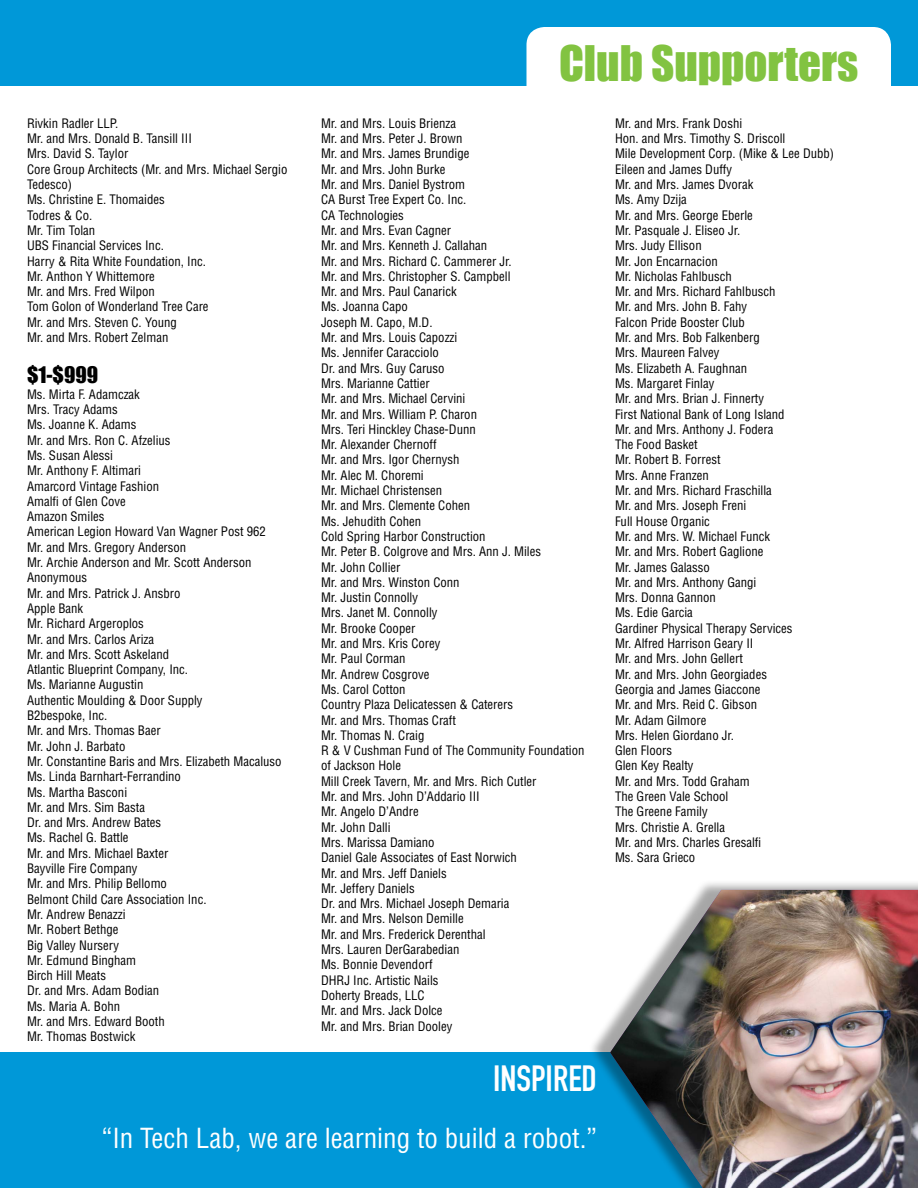
<style>
.page{position:relative;width:918px;height:1188px;background:#fff}
.page>*{position:absolute;margin:0;border:0;box-sizing:border-box;transform-origin:0 0}
.t1{font:45px "Impact";color:#82c341}
.t2{font:700 36px "DIN Condensed";color:#fff}
.t3{font:condensed 27px "Helvetica";color:#fff}
.t4{font:21px "Impact";color:#000}
.t5{font:condensed 12.75px/15.3px "Helvetica";color:#000}
</style>
<div class="page">
<div style="left:0;top:0;width:918px;height:86px;background:#0098d8"></div>
<div style="left:0;top:1052px;width:918px;height:136px;background:#0098d8"></div>
<div style="left:588px;top:879px;width:330px;height:309px;background:#000;opacity:.35"></div>
<img style="left:610px;top:890px;width:308px;height:298px">
<div style="left:526px;top:27px;width:365px;height:87px;background:#fff;border-radius:18px"></div>
<h1 class="t1" style="left:559px;top:28px;width:301px">Club Supporters</h1>
<p class="t5" style="left:321px;top:115px;width:265px">Mr. and Mrs. Louis Brienza<br>Mr. and Mrs. Peter J. Brown<br>Mr. and Mrs. James Brundige<br>Mr. and Mrs. John Burke<br>Mr. and Mrs. Daniel Bystrom<br>CA Burst Tree Expert Co. Inc.<br>CA Technologies<br>Mr. and Mrs. Evan Cagner<br>Mr. and Mrs. Kenneth J. Callahan<br>Mr. and Mrs. Richard C. Cammerer Jr.<br>Mr. and Mrs. Christopher S. Campbell<br>Mr. and Mrs. Paul Canarick<br>Ms. Joanna Capo<br>Joseph M. Capo, M.D.<br>Mr. and Mrs. Louis Capozzi<br>Ms. Jennifer Caracciolo<br>Dr. and Mrs. Guy Caruso<br>Mrs. Marianne Cattier<br>Mr. and Mrs. Michael Cervini<br>Mr. and Mrs. William P. Charon<br>Mrs. Teri Hinckley Chase-Dunn<br>Mr. Alexander Chernoff<br>Mr. and Mrs. Igor Chernysh<br>Mr. Alec M. Choremi<br>Mr. Michael Christensen<br>Mr. and Mrs. Clemente Cohen<br>Ms. Jehudith Cohen<br>Cold Spring Harbor Construction<br>Mr. Peter B. Colgrove and Mrs. Ann J. Miles<br>Mr. John Collier<br>Mr. and Mrs. Winston Conn<br>Mr. Justin Connolly<br>Mrs. Janet M. Connolly<br>Mr. Brooke Cooper<br>Mr. and Mrs. Kris Corey<br>Mr. Paul Corman<br>Mr. Andrew Cosgrove<br>Ms. Carol Cotton<br>Country Plaza Delicatessen &amp; Caterers<br>Mr. and Mrs. Thomas Craft<br>Mr. Thomas N. Craig<br>R &amp; V Cushman Fund of The Community Foundation of Jackson Hole<br>Mill Creek Tavern, Mr. and Mrs. Rich Cutler<br>Mr. and Mrs. John D’Addario III<br>Mr. Angelo D’Andre<br>Mr. John Dalli<br>Mrs. Marissa Damiano<br>Daniel Gale Associates of East Norwich<br>Mr. and Mrs. Jeff Daniels<br>Mr. Jeffery Daniels<br>Dr. and Mrs. Michael Joseph Demaria<br>Mr. and Mrs. Nelson Demille<br>Mr. and Mrs. Frederick Derenthal<br>Mrs. Lauren DerGarabedian<br>Ms. Bonnie Devendorf<br>DHRJ Inc. Artistic Nails<br>Doherty Breads, LLC<br>Mr. and Mrs. Jack Dolce<br>Mr. and Mrs. Brian Dooley</p>
<p class="t5" style="left:615px;top:115px;width:221px">Mr. and Mrs. Frank Doshi<br>Hon. and Mrs. Timothy S. Driscoll<br>Mile Development Corp. (Mike &amp; Lee Dubb)<br>Eileen and James Duffy<br>Mr. and Mrs. James Dvorak<br>Ms. Amy Dzija<br>Mr. and Mrs. George Eberle<br>Mr. Pasquale J. Eliseo Jr.<br>Mrs. Judy Ellison<br>Mr. Jon Encarnacion<br>Mr. Nicholas Fahlbusch<br>Mr. and Mrs. Richard Fahlbusch<br>Mr. and Mrs. John B. Fahy<br>Falcon Pride Booster Club<br>Mr. and Mrs. Bob Falkenberg<br>Mrs. Maureen Falvey<br>Ms. Elizabeth A. Faughnan<br>Ms. Margaret Finlay<br>Mr. and Mrs. Brian J. Finnerty<br>First National Bank of Long Island<br>Mr. and Mrs. Anthony J. Fodera<br>The Food Basket<br>Mr. Robert B. Forrest<br>Mrs. Anne Franzen<br>Mr. and Mrs. Richard Fraschilla<br>Mr. and Mrs. Joseph Freni<br>Full House Organic<br>Mr. and Mrs. W. Michael Funck<br>Mr. and Mrs. Robert Gaglione<br>Mr. James Galasso<br>Mr. and Mrs. Anthony Gangi<br>Mrs. Donna Gannon<br>Ms. Edie Garcia<br>Gardiner Physical Therapy Services<br>Mr. Alfred Harrison Geary II<br>Mr. and Mrs. John Gellert<br>Mr. and Mrs. John Georgiades<br>Georgia and James Giaccone<br>Mr. and Mrs. Reid C. Gibson<br>Mr. Adam Gilmore<br>Mrs. Helen Giordano Jr.<br>Glen Floors<br>Glen Key Realty<br>Mr. and Mrs. Todd Graham<br>The Green Vale School<br>The Greene Family<br>Mrs. Christie A. Grella<br>Mr. and Mrs. Charles Gresalfi<br>Ms. Sara Grieco</p>
<h2 class="t2" style="left:493px;top:1054px;width:105px">INSPIRED</h2>
<h3 class="t3" style="left:102px;top:1121px;width:497px">“In Tech Lab, we are learning to build a robot.”</h3>
<p class="t5" style="left:27px;top:115px;width:262px">Rivkin Radler LLP.<br>Mr. and Mrs. Donald B. Tansill III<br>Mrs. David S. Taylor<br>Core Group Architects (Mr. and Mrs. Michael Sergio<br>Tedesco)<br>Ms. Christine E. Thomaides<br>Todres &amp; Co.<br>Mr. Tim Tolan<br>UBS Financial Services Inc.<br>Harry &amp; Rita White Foundation, Inc.<br>Mr. Anthon Y Whittemore<br>Mr. and Mrs. Fred Wilpon<br>Tom Golon of Wonderland Tree Care<br>Mr. and Mrs. Steven C. Young<br>Mr. and Mrs. Robert Zelman</p>
<h3 class="t4" style="left:27px;top:359px;width:73px">$1-$999</h3>
<p class="t5" style="left:27px;top:386px;width:256px">Ms. Mirta F. Adamczak<br>Mrs. Tracy Adams<br>Ms. Joanne K. Adams<br>Mr. and Mrs. Ron C. Afzelius<br>Ms. Susan Alessi<br>Mr. Anthony F. Altimari<br>Amarcord Vintage Fashion<br>Amalfi of Glen Cove<br>Amazon Smiles<br>American Legion Howard Van Wagner Post 962<br>Mr. and Mrs. Gregory Anderson<br>Mr. Archie Anderson and Mr. Scott Anderson<br>Anonymous<br>Mr. and Mrs. Patrick J. Ansbro<br>Apple Bank<br>Mr. Richard Argeroplos<br>Mr. and Mrs. Carlos Ariza<br>Mr. and Mrs. Scott Askeland<br>Atlantic Blueprint Company, Inc.<br>Ms. Marianne Augustin<br>Authentic Moulding &amp; Door Supply<br>B2bespoke, Inc.<br>Mr. and Mrs. Thomas Baer<br>Mr. John J. Barbato<br>Mr. Constantine Baris and Mrs. Elizabeth Macaluso<br>Ms. Linda Barnhart-Ferrandino<br>Ms. Martha Basconi<br>Mr. and Mrs. Sim Basta<br>Dr. and Mrs. Andrew Bates<br>Ms. Rachel G. Battle<br>Mr. and Mrs. Michael Baxter<br>Bayville Fire Company<br>Mr. and Mrs. Philip Bellomo<br>Belmont Child Care Association Inc.<br>Mr. Andrew Benazzi<br>Mr. Robert Bethge<br>Big Valley Nursery<br>Mr. Edmund Bingham<br>Birch Hill Meats<br>Dr. and Mrs. Adam Bodian<br>Ms. Maria A. Bohn<br>Mr. and Mrs. Edward Booth<br>Mr. Thomas Bostwick</p>
</div>
